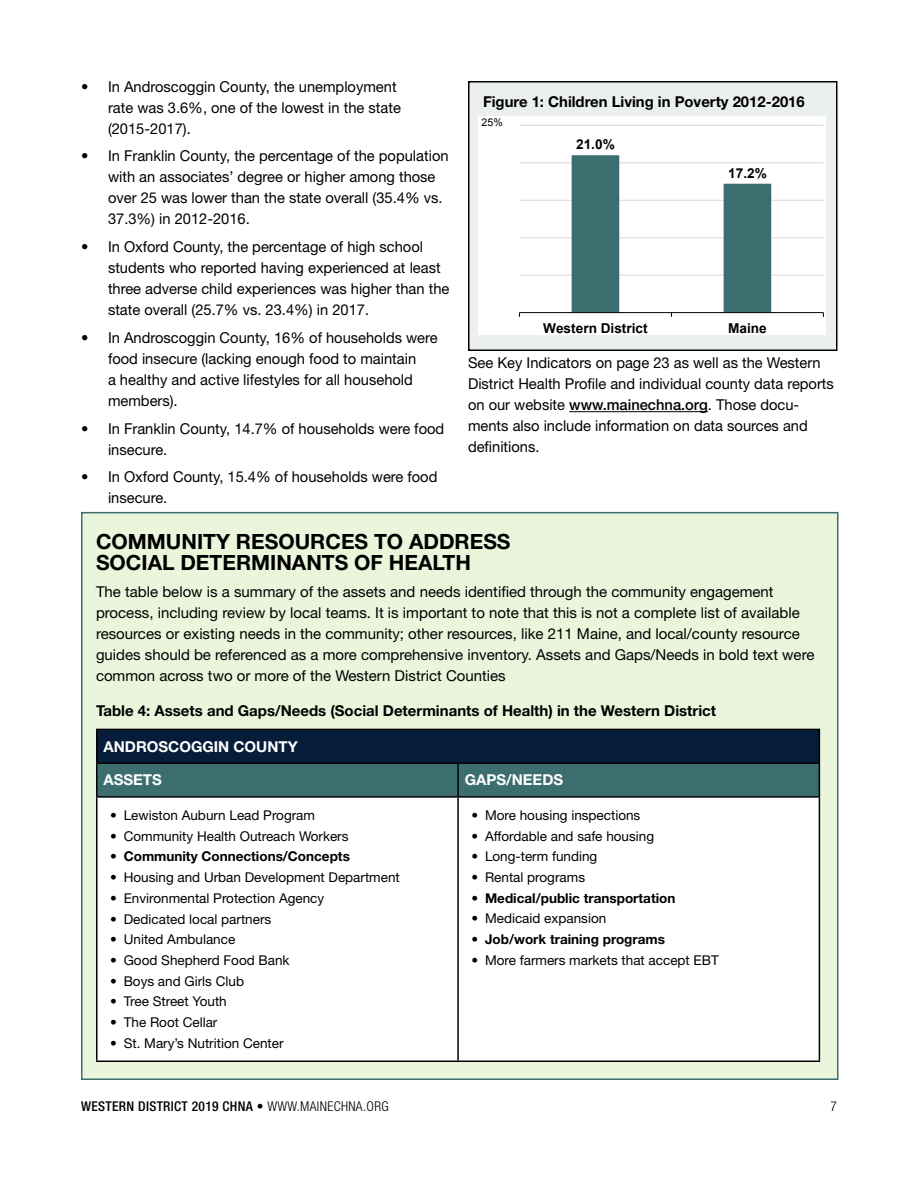
<style>
.page{position:relative;width:918px;height:1188px;background:#fff}
.page>*{position:absolute;margin:0;border:0;box-sizing:border-box;transform-origin:0 0}
.t1{font:700 21px/21px "Helvetica Neue LT Std";color:#000}
.t2{font:15px/21px "Helvetica Neue LT Std";color:#000}
.t3{font:700 15px "Helvetica Neue LT Std";color:#000}
.t4{font:700 15px "Helvetica Neue LT Std";color:#fff}
.t5{font:700 13.65px "Arial";color:#000}
.t6{font:13.5px "Helvetica Neue LT Std";color:#000}
.t7{font:700 13.5px "Helvetica Neue LT Std";color:#000}
.t8{font:500 condensed 13.5px "Helvetica Neue LT Std";letter-spacing:.025em;color:#000}
.t9{font:300 condensed 13.5px "Helvetica Neue LT Std";color:#000}
.t10{font:10.65px "Arial";color:#000}
.s1{font-weight:500}
.s2{font-weight:300}
</style>
<div class="page">
<div style="left:469px;top:82px;width:368px;height:268px;background:#ecefef"></div>
<div style="left:468px;top:81px;width:369px;height:270px;border:2px solid #000"></div>
<div style="left:82px;top:513px;width:756px;height:566px;background:#eaf5dc"></div>
<div style="left:97px;top:729px;width:722px;height:34px;background:#061d39"></div>
<div style="left:98px;top:764px;width:721px;height:32px;background:#3d6e6f"></div>
<div style="left:98px;top:798px;width:721px;height:263px;background:#fff"></div>
<hr style="left:96px;top:729px;width:362px;height:1px;background:#000">
<hr style="left:96px;top:730px;width:2px;height:32px;background:#000">
<hr style="left:458px;top:729px;width:362px;height:1px;background:#000">
<hr style="left:819px;top:730px;width:1px;height:32px;background:#000">
<hr style="left:96px;top:762px;width:362px;height:2px;background:#000">
<hr style="left:96px;top:764px;width:2px;height:32px;background:#000">
<hr style="left:458px;top:762px;width:362px;height:2px;background:#000">
<hr style="left:457px;top:764px;width:2px;height:32px;background:#000">
<hr style="left:819px;top:764px;width:1px;height:32px;background:#000">
<hr style="left:96px;top:796px;width:362px;height:2px;background:#000">
<hr style="left:96px;top:798px;width:2px;height:263px;background:#000">
<hr style="left:458px;top:796px;width:362px;height:2px;background:#000">
<hr style="left:457px;top:798px;width:2px;height:263px;background:#000">
<hr style="left:819px;top:798px;width:1px;height:263px;background:#000">
<hr style="left:96px;top:1061px;width:362px;height:1px;background:#000">
<hr style="left:458px;top:1061px;width:362px;height:1px;background:#000">
<hr style="left:569px;top:411px;width:139px;height:1px;background:#000">
<div style="left:478px;top:117px;width:348px;height:218px;background:#fff"></div>
<hr style="left:519px;top:275px;width:304px;height:1px;background:#d9d9d9">
<hr style="left:519px;top:237px;width:304px;height:1px;background:#d9d9d9">
<hr style="left:519px;top:200px;width:304px;height:1px;background:#d9d9d9">
<hr style="left:519px;top:163px;width:304px;height:1px;background:#d9d9d9">
<hr style="left:519px;top:125px;width:304px;height:1px;background:#d9d9d9">
<hr style="left:519px;top:312px;width:304px;height:1px;background:#000">
<svg style="left:572px;top:155px;width:199px;height:162px"></svg>
<p class="t2" style="left:108px;top:76px;width:294px;text-indent:-27px">• In Androscoggin County, the unemployment rate was 3. 6%, one of the lowest in the state (2015-2017).</p>
<p class="t2" style="left:108px;top:145px;width:342px;text-indent:-27px">• In Franklin County, the percentage of the population with an associates’ degree or higher among those over 25 was lower than the state overall (35. 4% vs.<br>37.3%) in 2012-2016.</p>
<p class="t2" style="left:108px;top:236px;width:343px;text-indent:-27px">• In Oxford County, the percentage of high school students who reported having experienced at least three adverse child experiences was higher than the state overall (25. 7% vs. 23.4%) in 2017.</p>
<p class="t2" style="left:108px;top:327px;width:331px;text-indent:-27px">• In Androscoggin County, 16% of households were food insecure (lacking enough food to maintain<br>a healthy and active lifestyles for all household members).</p>
<p class="t2" style="left:108px;top:418px;width:338px;text-indent:-27px">• In Franklin County, 14. 7% of households were food insecure.</p>
<p class="t2" style="left:108px;top:466px;width:331px;text-indent:-27px">• In Oxford County, 15.4% of households were food insecure.</p>
<h1 class="t1" style="left:96px;top:530px;width:416px">COMMUNITY RESOURCES TO ADDRESS<br>SOCIAL DETERMINANTS OF HEALTH</h1>
<p class="t2" style="left:96px;top:581px;width:720px">The table below is a summary of the assets and needs identified through the community engagement process, including review by local teams. It is important to note that this is not a complete list of available resources or existing needs in the community; other resources, like 211 Maine, and local/county resource guides should be referenced as a more comprehensive inventory. Assets and Gaps/Needs in bold text were common across two or more of the Western District Counties</p>
<p class="t3" style="left:96px;top:701px;width:622px">Table 4: Assets and Gaps/Needs (Social Determinants of Health) in the Western District</p>
<p class="t4" style="left:104px;top:737px;width:196px">ANDROSCOGGIN COUNTY</p>
<p class="t4" style="left:104px;top:771px;width:60px">ASSETS</p>
<p class="t4" style="left:465px;top:771px;width:100px">GAPS/NEEDS</p>
<p class="t6" style="left:110px;top:807px;width:206px">• Lewiston Auburn Lead Program</p>
<p class="t6" style="left:110px;top:828px;width:240px">• Community Health Outreach Workers</p>
<p class="t7" style="left:110px;top:848px;width:241px">• Community Connections/Concepts</p>
<p class="t6" style="left:110px;top:869px;width:291px">• Housing and Urban Development Department</p>
<p class="t6" style="left:110px;top:890px;width:216px">• Environmental Protection Agency</p>
<p class="t6" style="left:110px;top:911px;width:163px">• Dedicated local partners</p>
<p class="t6" style="left:110px;top:931px;width:127px">• United Ambulance</p>
<p class="t6" style="left:110px;top:952px;width:181px">• Good Shepherd Food Bank</p>
<p class="t6" style="left:110px;top:973px;width:135px">• Boys and Girls Club</p>
<p class="t6" style="left:110px;top:993px;width:118px">• Tree Street Youth</p>
<p class="t6" style="left:110px;top:1014px;width:109px">• The Root Cellar</p>
<p class="t6" style="left:110px;top:1035px;width:175px">• St. Mary’s Nutrition Center</p>
<p class="t3" style="left:483px;top:92px;width:323px">Figure 1: Children Living in Poverty 2012-2016</p>
<p class="t10" style="left:482px;top:116px;width:23px">25%</p>
<p class="t5" style="left:576px;top:135px;width:40px">21.0%</p>
<p class="t5" style="left:728px;top:164px;width:40px">17.2%</p>
<p class="t5" style="left:543px;top:319px;width:106px">Western District</p>
<p class="t5" style="left:728px;top:319px;width:40px">Maine</p>
<p class="t2" style="left:468px;top:352px;width:367px">See Key Indicators on page 23 as well as the Western District Health Profile and individual county data reports on our website <span class="s1">www.mainechna.org</span>. Those docu&shy;ments also include information on data sources and definitions.</p>
<p class="t6" style="left:472px;top:807px;width:170px">• More housing inspections</p>
<p class="t6" style="left:472px;top:828px;width:184px">• Affordable and safe housing</p>
<p class="t6" style="left:472px;top:849px;width:127px">• Long-term funding</p>
<p class="t6" style="left:472px;top:869px;width:115px">• Rental programs</p>
<p class="t7" style="left:472px;top:890px;width:205px">• Medical/public transportation</p>
<p class="t6" style="left:472px;top:911px;width:136px">• Medicaid expansion</p>
<p class="t7" style="left:472px;top:931px;width:195px">• Job/work training programs</p>
<p class="t6" style="left:472px;top:952px;width:249px">• More farmers markets that accept EBT</p>
<p class="t8" style="left:81px;top:1098px;width:309px">WESTERN DISTRICT 2019 CHNA <span class="s2">• WWW.MAINECHNA.ORG</span></p>
<p class="t9" style="left:831px;top:1098px;width:8px">7</p>
</div>
